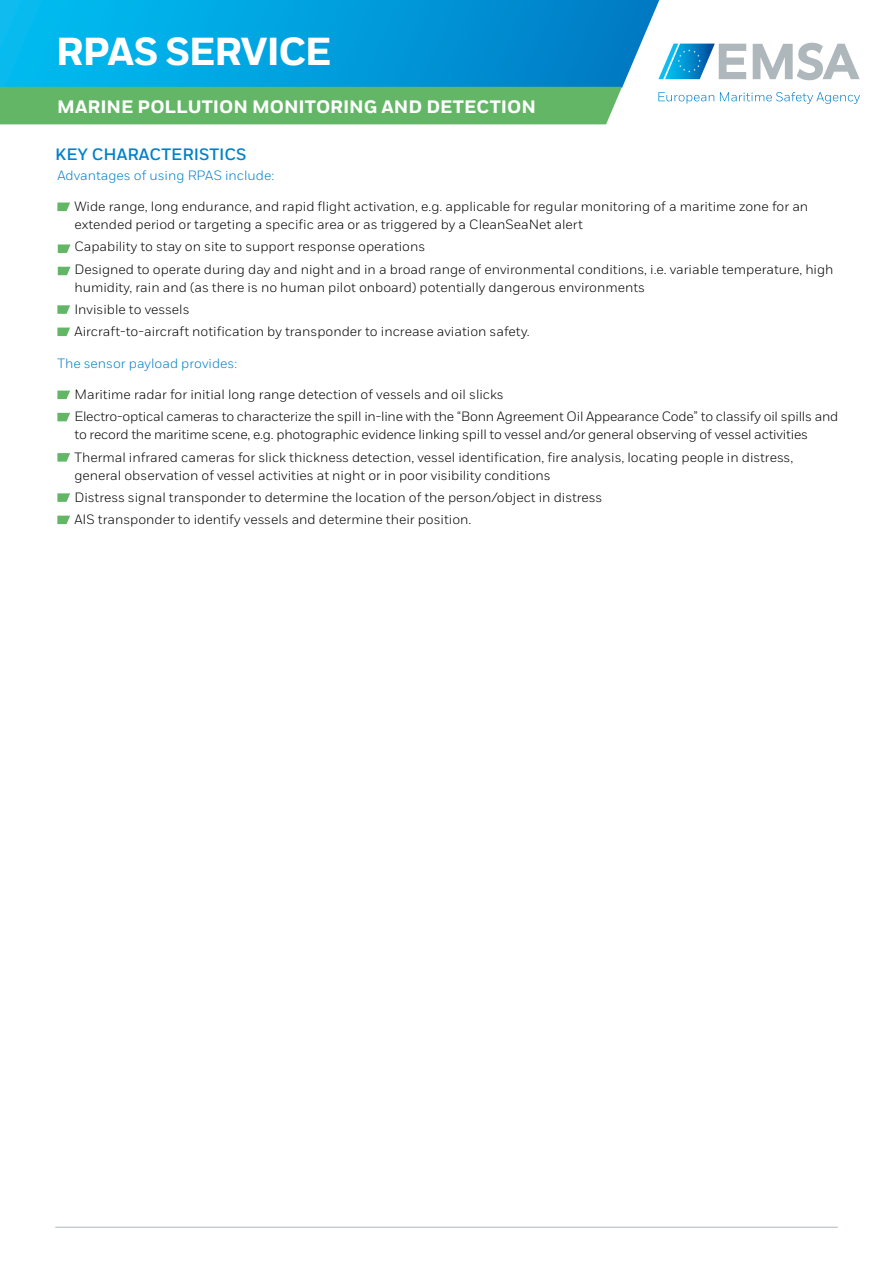
<style>
.page{position:relative;width:893px;height:1263px;background:#fff}
.page>*{position:absolute;margin:0;border:0;box-sizing:border-box;transform-origin:0 0}
.t1{font:700 39px "Fort";letter-spacing:-.035em;color:#fff}
.t2{font:700 18px "Fort";letter-spacing:-.005em;color:#fff}
.Subheadline_Blue_11{font:500 16.5px "Fort";color:#0081c9}
.t3{font:700 15px "Fort";letter-spacing:-.005em;color:#fff}
.EMSA_Bullets{font:300 13.5px/18px "Fort";color:#020203}
.text_9_13_blue{font:300 13.5px "Fort";color:#0081c9}
</style>
<div class="page">
<svg style="left:658px;top:92px;width:202px;height:12px"></svg>
<svg style="left:673px;top:44px;width:73px;height:35px"></svg>
<svg style="left:753px;top:43px;width:107px;height:37px"></svg>
<hr style="left:55px;top:1227px;width:783px;height:1px;background:#aeb7bc">
<svg style="left:0;top:0;width:673px;height:88px;background:#0ba1dd"></svg>
<div style="left:0;top:87px;width:622px;height:37px;background:#62b665"></div>
<svg style="left:57px;top:203px;width:13px;height:8px"></svg>
<svg style="left:58px;top:244px;width:13px;height:9px"></svg>
<svg style="left:58px;top:267px;width:13px;height:8px"></svg>
<svg style="left:57px;top:305px;width:13px;height:9px"></svg>
<svg style="left:57px;top:328px;width:13px;height:8px"></svg>
<svg style="left:57px;top:391px;width:13px;height:8px"></svg>
<svg style="left:57px;top:413px;width:13px;height:8px"></svg>
<svg style="left:57px;top:453px;width:13px;height:9px"></svg>
<svg style="left:57px;top:493px;width:13px;height:9px"></svg>
<svg style="left:57px;top:516px;width:13px;height:8px"></svg>
<h1 class="t1" style="left:52px;top:20px;width:509px">RPAS SERVICE PORTFOLIO</h1>
<h1 class="t1" style="left:56px;top:28px;width:277px">RPAS SERVICE</h1>
<p class="t3" style="left:54px;top:94px;width:397px">MARINE POLLUTION MONITORING AND DETECTION</p>
<h2 class="t2" style="left:57px;top:95px;width:480px">MARINE POLLUTION MONITORING AND DETECTION</h2>
<p class="Subheadline_Blue_11" style="left:55px;top:144px;width:193px">KEY CHARACTERISTICS</p>
<p class="text_9_13_blue" style="left:57px;top:168px;width:218px">Advantages of using RPAS include:</p>
<p class="EMSA_Bullets" style="left:74px;top:197px;width:735px">Wide range, long endurance, and rapid flight activation, e.g. applicable for regular monitoring of a maritime zone for an extended period or targeting a specific area or as triggered by a CleanSeaNet alert</p>
<p class="EMSA_Bullets" style="left:74px;top:238px;width:352px">Capability to stay on site to support response operations</p>
<p class="EMSA_Bullets" style="left:74px;top:260px;width:761px">Designed to operate during day and night and in a broad range of environmental conditions, i.e. variable temperature, high humidity, rain and (as there is no human pilot onboard) potentially dangerous environments</p>
<p class="EMSA_Bullets" style="left:74px;top:300px;width:117px">Invisible to vessels</p>
<p class="EMSA_Bullets" style="left:74px;top:322px;width:457px">Aircraft-to-aircraft notification by transponder to increase aviation safety.</p>
<p class="text_9_13_blue" style="left:57px;top:356px;width:181px">The sensor payload provides:</p>
<p class="EMSA_Bullets" style="left:74px;top:385px;width:431px">Maritime radar for initial long range detection of vessels and oil slicks</p>
<p class="EMSA_Bullets" style="left:74px;top:408px;width:765px">Electro-optical cameras to characterize the spill in-line with the “Bonn Agreement Oil Appearance Code” to classify oil spills and to record the maritime scene, e.g. photographic evidence linking spill to vessel and/or general observing of vessel activities</p>
<p class="EMSA_Bullets" style="left:74px;top:448px;width:720px">Thermal infrared cameras for slick thickness detection, vessel identification, fire analysis, locating people in distress, general observation of vessel activities at night or in poor visibility conditions</p>
<p class="EMSA_Bullets" style="left:74px;top:488px;width:529px">Distress signal transponder to determine the location of the person/object in distress</p>
<p class="EMSA_Bullets" style="left:74px;top:510px;width:398px">AIS transponder to identify vessels and determine their position.</p>
</div>
